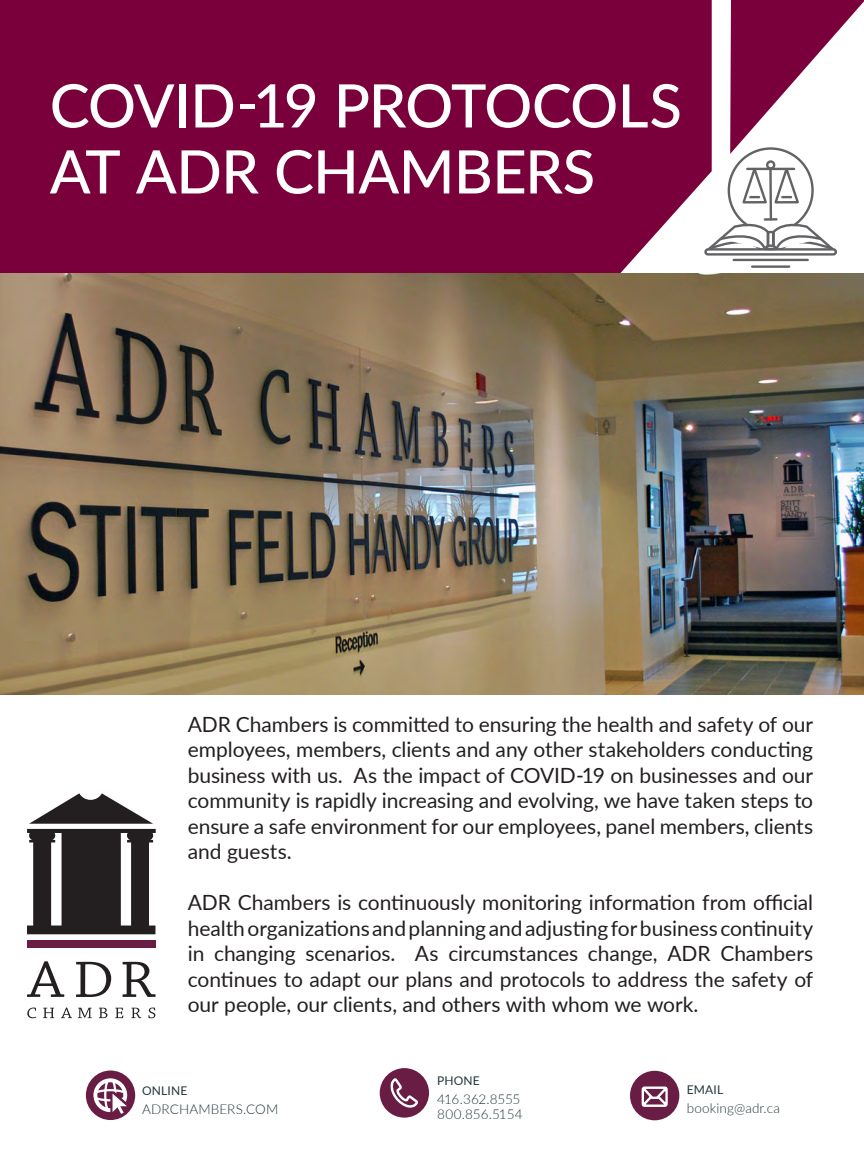
<style>
.page{position:relative;width:864px;height:1161px;background:#fff}
.page>*{position:absolute;margin:0;border:0;box-sizing:border-box;transform-origin:0 0}
.Cover_Title_White{font:500 60px "Lato";letter-spacing:-.015em;color:#fff}
.t1{font:21px/25.5px "Lato";color:#231f20;text-align:justify}
.BT_7pts{font:300 13.5px "Lato";letter-spacing:.005em;color:#24353a}
.BT_7pts-2{font:300 13.5px "Lato";letter-spacing:-.025em;color:#24353a}
.Title_8_1mm{font:12px "Lato";letter-spacing:.015em;color:#24353a}
</style>
<div class="page">
<div style="left:0;top:0;width:712px;height:274px;background:#7a003b"></div>
<svg style="left:730px;top:0;width:134px;height:154px"></svg>
<svg style="left:27px;top:793px;width:129px;height:141px"></svg>
<div style="left:27px;top:940px;width:129px;height:8px;background:#691d44"></div>
<svg style="left:27px;top:961px;width:37px;height:36px"></svg>
<svg style="left:76px;top:962px;width:35px;height:35px"></svg>
<svg style="left:123px;top:962px;width:33px;height:35px"></svg>
<svg style="left:27px;top:1008px;width:9px;height:10px"></svg>
<svg style="left:43px;top:1008px;width:11px;height:10px"></svg>
<svg style="left:61px;top:1008px;width:11px;height:10px"></svg>
<svg style="left:78px;top:1008px;width:14px;height:10px"></svg>
<svg style="left:99px;top:1008px;width:8px;height:10px"></svg>
<svg style="left:115px;top:1008px;width:8px;height:10px"></svg>
<svg style="left:131px;top:1008px;width:10px;height:10px"></svg>
<svg style="left:148px;top:1008px;width:7px;height:10px"></svg>
<img style="left:0;top:274px;width:864px;height:421px">
<div style="left:86px;top:1071px;width:49px;height:49px;background:#691d44;border-radius:50%"></div>
<div style="left:380px;top:1068px;width:49px;height:50px;background:#691d44;border-radius:50%"></div>
<div style="left:630px;top:1071px;width:49px;height:49px;background:#691d44;border-radius:50%"></div>
<svg style="left:389px;top:1071px;width:30px;height:37px"></svg>
<svg style="left:641px;top:1086px;width:27px;height:21px"></svg>
<div style="left:729px;top:149px;width:84px;height:83px;background:#fff;border-radius:50%"></div>
<div style="left:728px;top:147px;width:86px;height:86px;border:2px solid #636366;border-radius:50%"></div>
<div style="left:766px;top:160px;width:9px;height:10px;border:2px solid #636366;border-radius:50%"></div>
<hr style="left:769px;top:169px;width:3px;height:50px;background:#636366">
<svg style="left:740px;top:161px;width:61px;height:44px"></svg>
<div style="left:706px;top:249px;width:130px;height:5px;background:#fff;border-radius:2px"></div>
<div style="left:704px;top:248px;width:133px;height:8px;border:2px solid #636366;border-radius:2px"></div>
<svg style="left:706px;top:218px;width:130px;height:34px"></svg>
<hr style="left:734px;top:259px;width:74px;height:2px;background:#636366">
<hr style="left:752px;top:265px;width:37px;height:3px;background:#636366">
<svg style="left:93px;top:1078px;width:34px;height:36px"></svg>
<p class="Cover_Title_White" style="left:50px;top:62px;width:634px">COVID-19 PROTOCOLS</p>
<p class="Cover_Title_White" style="left:50px;top:128px;width:547px">AT ADR CHAMBERS</p>
<p class="t1" style="left:188px;top:711px;width:627px">ADR Chambers is committed to ensuring the health and safety of our employees, members, clients and any other stakeholders conducting business with us. As the impact of COVID-19 on businesses and our community is rapidly increasing and evolving, we have taken steps to ensure a safe environment for our employees, panel members, clients and guests.</p>
<p class="t1" style="left:188px;top:889px;width:627px">ADR Chambers is continuously monitoring information from official health organizations and planning and adjusting for business continuity in changing scenarios. As circumstances change, ADR Chambers continues to adapt our plans and protocols to address the safety of our people, our clients, and others with whom we work.</p>
<p class="Title_8_1mm" style="left:142px;top:1082px;width:47px">ONLINE</p>
<p class="BT_7pts" style="left:142px;top:1100px;width:138px">ADRCHAMBERS.COM</p>
<p class="Title_8_1mm" style="left:437px;top:1072px;width:44px">PHONE</p>
<p class="BT_7pts-2" style="left:437px;top:1090px;width:85px">416.362.8555</p>
<p class="BT_7pts" style="left:437px;top:1105px;width:87px">800.856.5154</p>
<p class="Title_8_1mm" style="left:687px;top:1081px;width:38px">EMAIL</p>
<p class="BT_7pts" style="left:687px;top:1099px;width:95px">booking@adr.ca</p>
</div>
